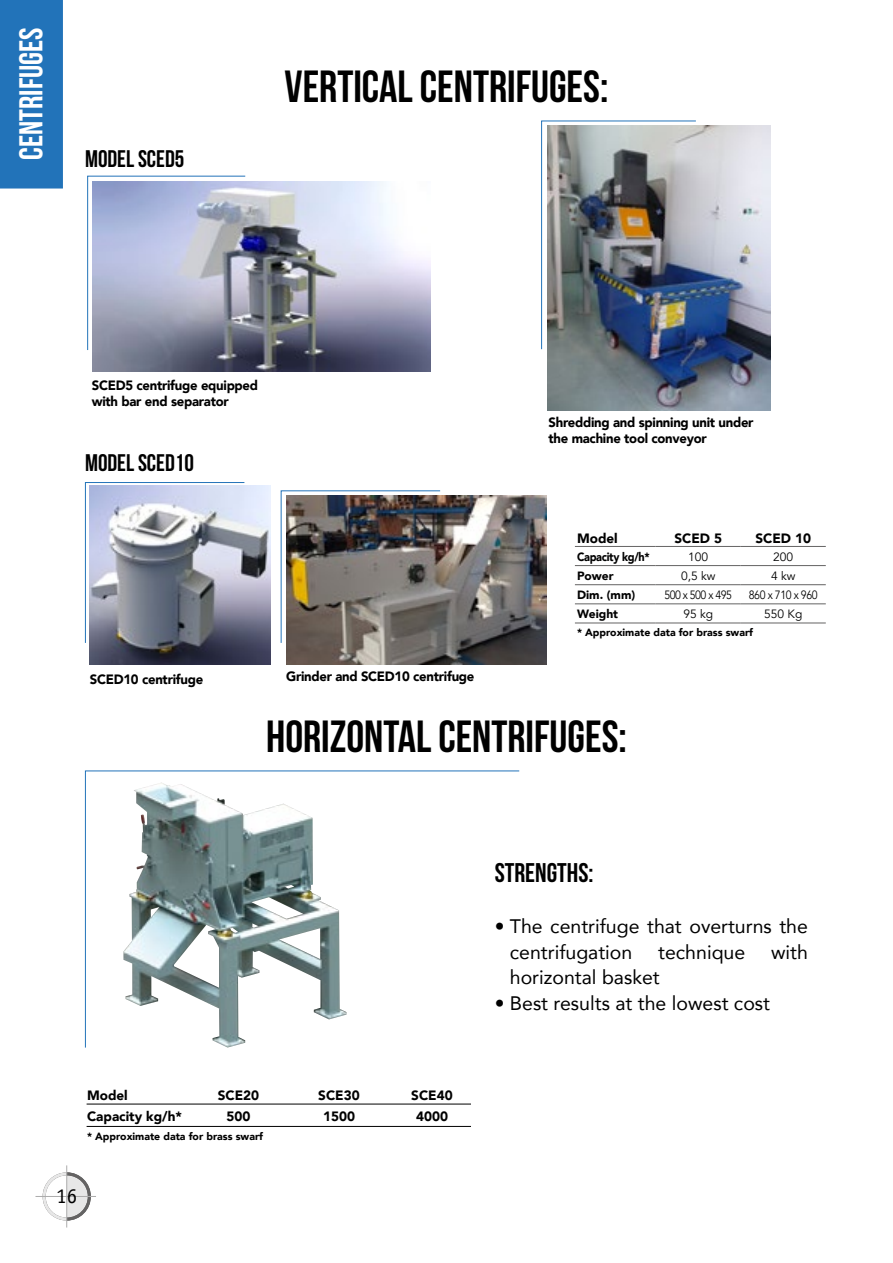
<style>
.page{position:relative;width:893px;height:1263px;background:#fff}
.page>*{position:absolute;margin:0;border:0;box-sizing:border-box;transform-origin:0 0}
.t1{font:45px "Bebas Neue";color:#000}
.t2{font:33px "Bebas Neue";color:#fff}
.t3{font:27px "Bebas Neue";color:#000}
.t4{font:24px "Bebas Neue";color:#000}
.t5{font:21px "Officina Sans Std";color:#000}
.t6{font:19.5px/25.5px "Avenir";color:#000}
.t7{font:900 13.5px/16.5px "Avenir";letter-spacing:-.02em;color:#000}
.t8{font:900 13.5px "Avenir";color:#000}
.t9{font:12px "Avenir";letter-spacing:-.04em;color:#000}
.t10{font:12px "Avenir";letter-spacing:-.04em;color:#000;scale:.88 1}
.t11{font:900 12px "Avenir";color:#000}
.t12{font:900 12px "Avenir";letter-spacing:-.03em;color:#000;scale:.91 1}
.t13{font:900 10.5px "Avenir";color:#000}
</style>
<div class="page">
<svg style="left:42px;top:1171px;width:49px;height:51px"></svg>
<hr style="left:66px;top:1165px;width:1px;height:62px;background:#acacac">
<hr style="left:36px;top:1196px;width:60px;height:1px;background:#acacac">
<div style="left:0;top:0;width:63px;height:189px;background:#2273b9"></div>
<hr style="left:87px;top:1126px;width:384px;height:1px;background:#000">
<hr style="left:87px;top:1104px;width:384px;height:1px;background:#000">
<svg style="left:85px;top:770px;width:435px;height:278px"></svg>
<img style="left:123px;top:782px;width:224px;height:265px">
<svg style="left:85px;top:482px;width:160px;height:161px"></svg>
<svg style="left:280px;top:490px;width:161px;height:153px"></svg>
<img style="left:89px;top:486px;width:182px;height:179px">
<svg style="left:87px;top:175px;width:159px;height:176px"></svg>
<img style="left:93px;top:181px;width:338px;height:190px">
<img style="left:286px;top:496px;width:260px;height:168px">
<svg style="left:541px;top:120px;width:156px;height:230px"></svg>
<img style="left:547px;top:126px;width:224px;height:285px">
<hr style="left:575px;top:546px;width:81px;height:1px;background:#646363">
<hr style="left:656px;top:546px;width:85px;height:1px;background:#646363">
<hr style="left:741px;top:546px;width:85px;height:1px;background:#646363">
<hr style="left:575px;top:565px;width:81px;height:1px;background:#646363">
<hr style="left:656px;top:565px;width:85px;height:1px;background:#646363">
<hr style="left:741px;top:565px;width:85px;height:1px;background:#646363">
<hr style="left:575px;top:584px;width:81px;height:1px;background:#646363">
<hr style="left:656px;top:584px;width:85px;height:1px;background:#646363">
<hr style="left:741px;top:584px;width:85px;height:1px;background:#646363">
<hr style="left:575px;top:604px;width:81px;height:1px;background:#646363">
<hr style="left:656px;top:604px;width:85px;height:1px;background:#646363">
<hr style="left:741px;top:604px;width:85px;height:1px;background:#646363">
<hr style="left:575px;top:623px;width:81px;height:1px;background:#646363">
<hr style="left:656px;top:623px;width:85px;height:1px;background:#646363">
<hr style="left:741px;top:623px;width:85px;height:1px;background:#646363">
<h2 class="t2" style="left:13px;top:160px;width:134px;rotate:-90deg">CENTRIFUGES</h2>
<h3 class="t4" style="left:85px;top:146px;width:101px">MODEL SCED5</h3>
<h1 class="t1" style="left:285px;top:61px;width:325px">VERTICAL CENTRIFUGES:</h1>
<p class="t7" style="left:92px;top:377px;width:168px">SCED5 centrifuge equipped with bar end separator</p>
<h3 class="t4" style="left:85px;top:449px;width:110px">MODEL SCED10</h3>
<p class="t7" style="left:549px;top:413px;width:207px">Shredding and spinning unit under the machine tool conveyor</p>
<p class="t7" style="left:90px;top:670px;width:115px">SCED10 centrifuge</p>
<p class="t7" style="left:286px;top:668px;width:190px">Grinder and SCED10 centrifuge</p>
<p class="t7" style="left:577px;top:530px;width:42px">Model</p>
<p class="t7" style="left:674px;top:530px;width:49px">SCED 5</p>
<p class="t7" style="left:755px;top:530px;width:57px">SCED 10</p>
<p class="t12" style="left:577px;top:546px;width:81px">Capacity kg/h*</p>
<p class="t9" style="left:688px;top:549px;width:22px">100</p>
<p class="t9" style="left:773px;top:549px;width:22px">200</p>
<p class="t11" style="left:577px;top:565px;width:38px">Power</p>
<p class="t9" style="left:681px;top:568px;width:36px">0,5 kw</p>
<p class="t9" style="left:771px;top:568px;width:26px">4 kw</p>
<p class="t11" style="left:577px;top:584px;width:60px">Dim. (mm)</p>
<p class="t10" style="left:664px;top:587px;width:78px">500 x 500 x 495</p>
<p class="t10" style="left:749px;top:587px;width:80px">860 x 710 x 960</p>
<p class="t11" style="left:577px;top:603px;width:43px">Weight</p>
<p class="t9" style="left:683px;top:607px;width:31px">95 kg</p>
<p class="t9" style="left:764px;top:607px;width:40px">550 Kg</p>
<p class="t13" style="left:577px;top:623px;width:178px">* Approximate data for brass swarf</p>
<h1 class="t1" style="left:266px;top:712px;width:362px">HORIZONTAL CENTRIFUGES:</h1>
<p class="t7" style="left:87px;top:1087px;width:42px">Model</p>
<p class="t7" style="left:218px;top:1087px;width:43px">SCE20</p>
<p class="t7" style="left:318px;top:1087px;width:43px">SCE30</p>
<p class="t7" style="left:411px;top:1087px;width:43px">SCE40</p>
<p class="t8" style="left:87px;top:1105px;width:97px">Capacity kg/h*</p>
<p class="t7" style="left:227px;top:1108px;width:25px">500</p>
<p class="t7" style="left:323px;top:1108px;width:33px">1500</p>
<p class="t7" style="left:416px;top:1108px;width:33px">4000</p>
<p class="t13" style="left:87px;top:1127px;width:178px">* Approximate data for brass swarf</p>
<h3 class="t5" style="left:56px;top:1184px;width:22px">16</h3>
<h3 class="t3" style="left:495px;top:858px;width:100px">STRENGTHS:</h3>
<h3 class="t6" style="left:510px;top:913px;width:300px;text-indent:-15px">• The centrifuge that overturns the centrifugation</h3>
<h3 class="t6" style="left:658px;top:939px;width:89px">technique</h3>
<h3 class="t6" style="left:771px;top:939px;width:38px">with</h3>
<h3 class="t6" style="left:510px;top:964px;width:151px">horizontal basket</h3>
<h3 class="t6" style="left:495px;top:990px;width:277px">• Best results at the lowest cost</h3>
</div>
